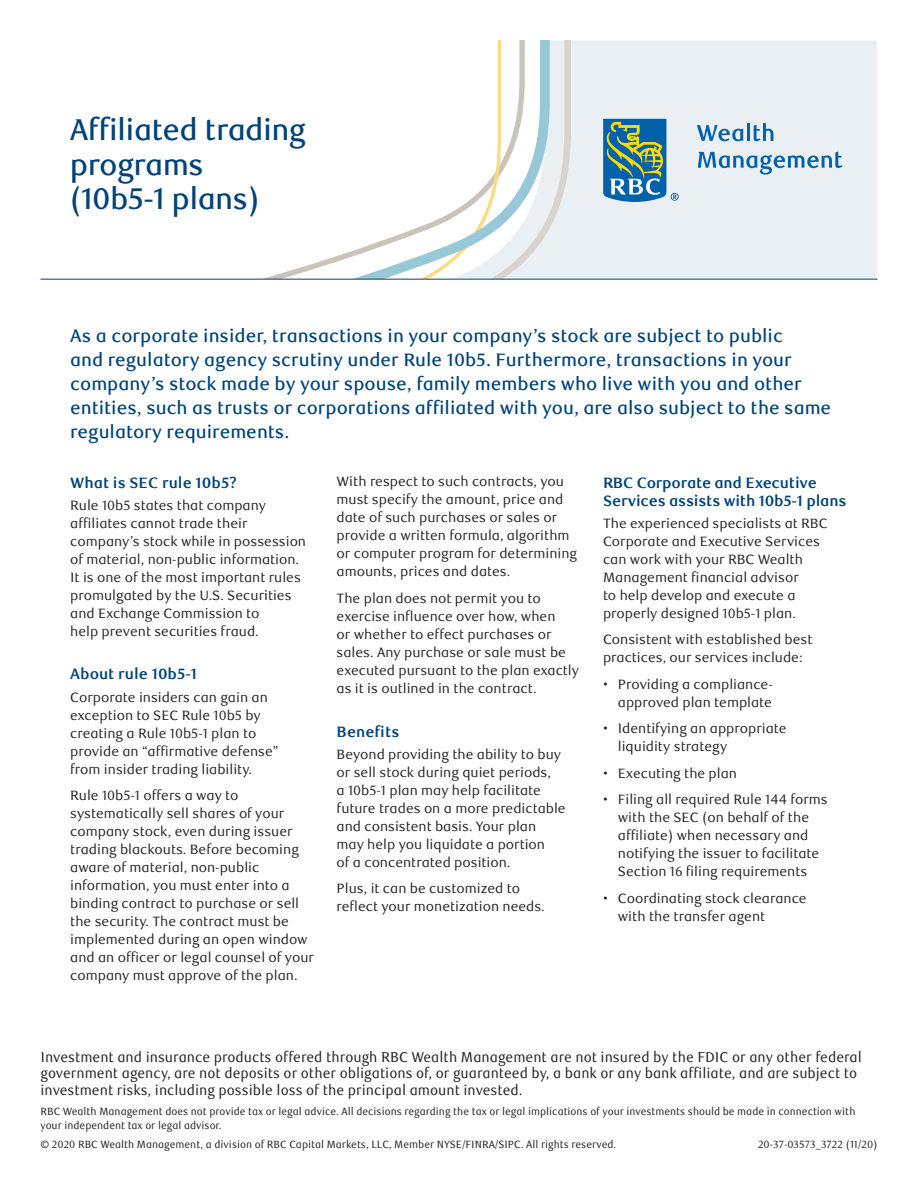
<style>
.page{position:relative;width:918px;height:1188px;background:#fff}
.page>*{position:absolute;margin:0;border:0;box-sizing:border-box;transform-origin:0 0}
.t1{font:500 30px/34.5px "RBC Display";color:#004279}
.t2{font:500 18px/24px "RBC Text";color:#004279}
.t3{font:700 15px/18px "RBC Text";letter-spacing:-.015em;color:#004279}
.t4{font:14.25px/16.5px "RBC Text Cond";color:#231f20}
.t5{font:13.5px/18px "RBC Text";color:#231f20}
.t6{font:10.5px/13.5px "RBC Text Cond";color:#231f20}
</style>
<div class="page">
<div style="left:571px;top:41px;width:306px;height:238px;background:#e9eff3"></div>
<svg style="left:550px;top:40px;width:21px;height:239px;background:#e4e8e9"></svg>
<svg style="left:40px;top:40px;width:510px;height:239px"></svg>
<svg style="left:603px;top:119px;width:76px;height:83px;background:#5f96a2"></svg>
<svg style="left:697px;top:125px;width:46px;height:16px"></svg>
<hr style="left:747px;top:123px;width:3px;height:18px;background:#0161aa">
<svg style="left:754px;top:123px;width:19px;height:18px"></svg>
<svg style="left:698px;top:152px;width:144px;height:23px;background:#a8c7de"></svg>
<hr style="left:40px;top:279px;width:838px;height:1px;background:#004279">
<h1 class="t1" style="left:70px;top:114px;width:237px">Affiliated trading programs<br>(10b5-1 plans)</h1>
<p class="t2" style="left:70px;top:325px;width:763px">As a corporate insider, transactions in your company’s stock are subject to public<br>and regulatory agency scrutiny under Rule 10b5. Furthermore, transactions in your company’s stock made by your spouse, family members who live with you and other entities, such as trusts or corporations affiliated with you, are also subject to the same regulatory requirements.</p>
<p class="t3" style="left:70px;top:474px;width:168px">What is SEC rule 10b5?</p>
<p class="t5" style="left:70px;top:497px;width:237px">Rule 10b5 states that company affiliates cannot trade their company’s stock while in possession of material, non-public information.<br>It is one of the most important rules promulgated by the U.S. Securities and Exchange Commission to<br>help prevent securities fraud.</p>
<p class="t3" style="left:70px;top:666px;width:129px">About rule 10b5-1</p>
<p class="t5" style="left:70px;top:688px;width:210px">Corporate insiders can gain an exception to SEC Rule 10b5 by creating a Rule 10b5-1 plan to provide an “affirmative defense” from insider trading liability.</p>
<p class="t5" style="left:70px;top:787px;width:245px">Rule 10b5-1 offers a way to systematically sell shares of your company stock, even during issuer trading blackouts. Before becoming aware of material, non-public information, you must enter into a binding contract to purchase or sell the security. The contract must be implemented during an open window and an officer or legal counsel of your company must approve of the plan.</p>
<p class="t5" style="left:337px;top:473px;width:242px">With respect to such contracts, you must specify the amount, price and date of such purchases or sales or provide a written formula, algorithm or computer program for determining amounts, prices and dates.</p>
<p class="t5" style="left:337px;top:590px;width:244px">The plan does not permit you to exercise influence over how, when<br>or whether to effect purchases or sales. Any purchase or sale must be executed pursuant to the plan exactly as it is outlined in the contract.</p>
<p class="t3" style="left:337px;top:723px;width:64px">Benefits</p>
<p class="t5" style="left:337px;top:745px;width:231px">Beyond providing the ability to buy or sell stock during quiet periods,<br>a 10b5-1 plan may help facilitate future trades on a more predictable and consistent basis. Your plan may help you liquidate a portion<br>of a concentrated position.</p>
<p class="t5" style="left:337px;top:880px;width:210px">Plus, it can be customized to reflect your monetization needs.</p>
<p class="t3" style="left:603px;top:474px;width:245px">RBC Corporate and Executive<br>Services assists with 10b5-1 plans</p>
<p class="t5" style="left:603px;top:515px;width:226px">The experienced specialists at RBC<br>Corporate and Executive Services can work with your RBC Wealth<br>Management financial advisor<br>to help develop and execute a properly designed 10b5-1 plan.</p>
<p class="t5" style="left:603px;top:631px;width:211px">Consistent with established best practices, our services include:</p>
<p class="t5" style="left:603px;top:675px;width:172px;text-align:right">• Providing a compliance&shy;approved plan template</p>
<p class="t5" style="left:618px;top:720px;width:170px;text-indent:-15px">• Identifying an appropriate liquidity strategy</p>
<p class="t5" style="left:603px;top:764px;width:136px">• Executing the plan</p>
<p class="t5" style="left:603px;top:791px;width:226px;text-align:center">• Filing all required Rule 144 forms with the SEC (on behalf of the affiliate) when necessary and notifying the issuer to facilitate<br>Section 16 filing requirements</p>
<p class="t5" style="left:618px;top:889px;width:190px;text-indent:-15px">• Coordinating stock clearance with the transfer agent</p>
<p class="t4" style="left:40px;top:1049px;width:823px">Investment and insurance products offered through RBC Wealth Management are not insured by the FDIC or any other federal government agency, are not deposits or other obligations of, or guaranteed by, a bank or any bank affiliate, and are subject to investment risks, including possible loss of the principal amount invested.</p>
<p class="t6" style="left:40px;top:1105px;width:816px">RBC Wealth Management does not provide tax or legal advice. All decisions regarding the tax or legal implications of your investments should be made in connection with your independent tax or legal advisor.</p>
<p class="t6" style="left:40px;top:1137px;width:577px">© 2020 RBC Wealth Management, a division of RBC Capital Markets, LLC, Member NYSE/FINRA/SIPC. All rights reserved.</p>
<p class="t6" style="left:758px;top:1137px;width:121px">20-37-03573_3722 (11/20)</p>
</div>
